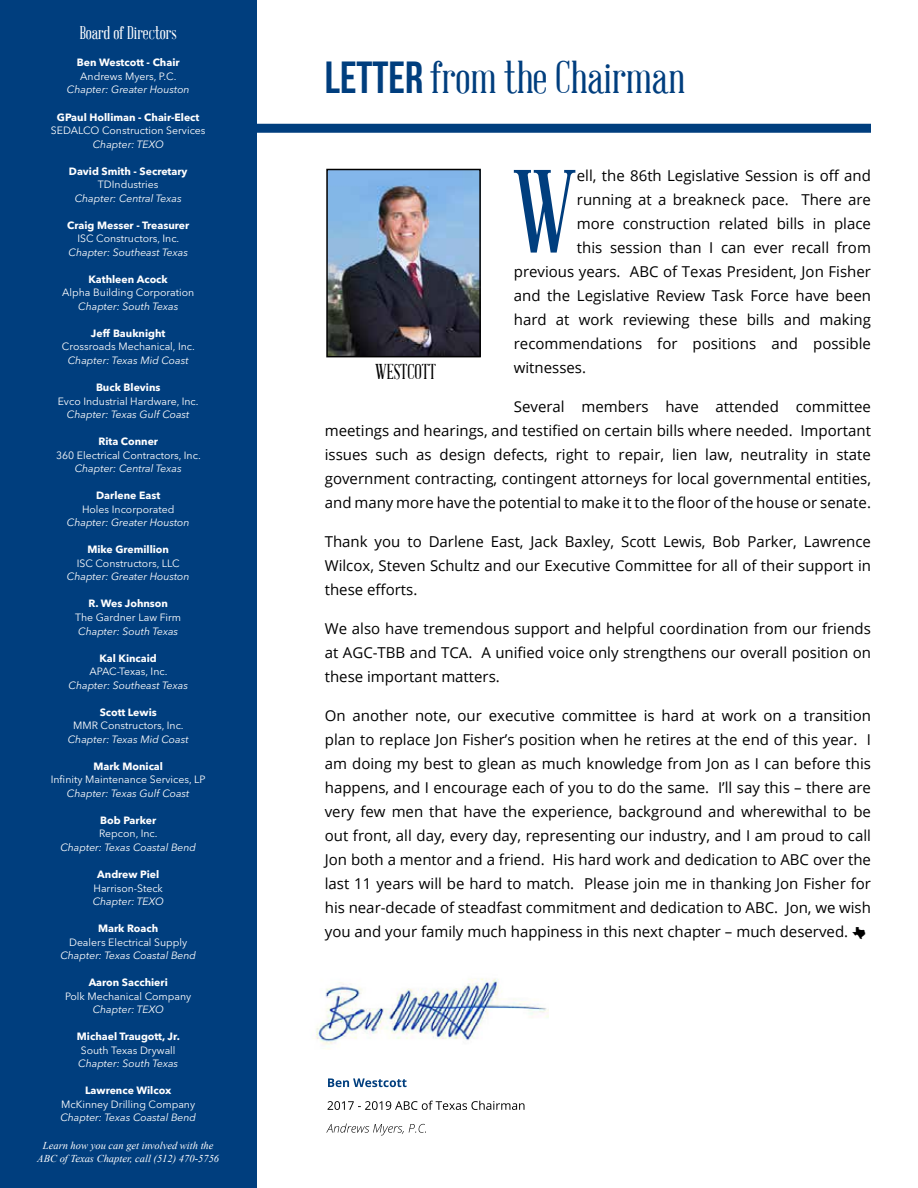
<style>
.page{position:relative;width:918px;height:1188px;background:#fff}
.page>*{position:absolute;margin:0;border:0;box-sizing:border-box;transform-origin:0 0}
.t1{font:115.65px "Abraham Lincoln";color:#003e7e}
.t2{font:45px "Abraham Lincoln";color:#003e7e}
.t3{font:21px "Abraham Lincoln";color:#000}
.t4{font:18px "Abraham Lincoln";color:#fff}
.t5{font:15px/24px "Open Sans";color:#000;text-align:justify}
.t6{font:10.5px "Avenir Next LT Pro";color:#fff}
.t7{font:italic 10.5px "Avenir Next LT Pro";color:#fff}
.t8{font:700 10.5px "Avenir Next LT Pro";color:#fff}
.t9{font:italic 10.5px/13.5px "Times New Roman";color:#fff;text-align:center}
.s1{font-family:"Bebas Neue"}
.s2{font-family:"Ding Maps";font-size:13.5px}
</style>
<div class="page">
<img style="left:313px;top:978px;width:236px;height:71px">
<div style="left:0;top:0;width:256px;height:1188px;background:#003e7e"></div>
<svg style="left:326px;top:1123px;width:100px;height:12px"></svg>
<svg style="left:328px;top:1101px;width:196px;height:9px"></svg>
<svg style="left:328px;top:1078px;width:79px;height:9px"></svg>
<div style="left:256px;top:124px;width:615px;height:9px;background:#003e7e"></div>
<img style="left:329px;top:172px;width:149px;height:182px">
<div style="left:326px;top:169px;width:155px;height:188px;border:2px solid #000"></div>
<p class="t4" style="left:80px;top:24px;width:98px">Board of Directors</p>
<p class="t8" style="left:77px;top:56px;width:104px">Ben Westcott - Chair</p>
<p class="t6" style="left:80px;top:70px;width:98px">Andrews Myers, P.C.</p>
<p class="t7" style="left:67px;top:84px;width:124px">Chapter: Greater Houston</p>
<p class="t8" style="left:57px;top:110px;width:144px">GPaul Holliman - Chair-Elect</p>
<p class="t6" style="left:51px;top:124px;width:156px">SEDALCO Construction Services</p>
<p class="t7" style="left:93px;top:138px;width:73px">Chapter: TEXO</p>
<p class="t8" style="left:69px;top:165px;width:120px">David Smith - Secretary</p>
<p class="t6" style="left:98px;top:178px;width:62px">TDIndustries</p>
<p class="t7" style="left:75px;top:192px;width:109px">Chapter: Central Texas</p>
<p class="t8" style="left:67px;top:219px;width:123px">Craig Messer - Treasurer</p>
<p class="t6" style="left:77px;top:232px;width:103px">ISC Constructors, Inc.</p>
<p class="t7" style="left:68px;top:246px;width:121px">Chapter: Southeast Texas</p>
<p class="t8" style="left:89px;top:273px;width:81px">Kathleen Acock</p>
<p class="t6" style="left:62px;top:286px;width:134px">Alpha Building Corporation</p>
<p class="t7" style="left:78px;top:300px;width:102px">Chapter: South Texas</p>
<p class="t8" style="left:91px;top:327px;width:76px">Jeff Bauknight</p>
<p class="t6" style="left:62px;top:341px;width:134px">Crossroads Mechanical, Inc.</p>
<p class="t7" style="left:68px;top:354px;width:122px">Chapter: Texas Mid Coast</p>
<p class="t8" style="left:96px;top:381px;width:66px">Buck Blevins</p>
<p class="t6" style="left:58px;top:395px;width:142px">Evco Industrial Hardware, Inc.</p>
<p class="t7" style="left:67px;top:408px;width:124px">Chapter: Texas Gulf Coast</p>
<p class="t8" style="left:98px;top:435px;width:61px">Rita Conner</p>
<p class="t6" style="left:56px;top:449px;width:146px">360 Electrical Contractors, Inc.</p>
<p class="t7" style="left:75px;top:462px;width:109px">Chapter: Central Texas</p>
<p class="t8" style="left:96px;top:489px;width:66px">Darlene East</p>
<p class="t6" style="left:82px;top:503px;width:94px">Holes Incorporated</p>
<p class="t7" style="left:67px;top:516px;width:124px">Chapter: Greater Houston</p>
<p class="t8" style="left:87px;top:543px;width:83px">Mike Gremillion</p>
<p class="t6" style="left:77px;top:557px;width:105px">ISC Constructors, LLC</p>
<p class="t7" style="left:67px;top:570px;width:124px">Chapter: Greater Houston</p>
<p class="t8" style="left:88px;top:597px;width:81px">R. Wes Johnson</p>
<p class="t6" style="left:75px;top:611px;width:107px">The Gardner Law Firm</p>
<p class="t7" style="left:78px;top:625px;width:102px">Chapter: South Texas</p>
<p class="t8" style="left:100px;top:651px;width:59px">Kal Kincaid</p>
<p class="t6" style="left:89px;top:665px;width:80px">APAC-Texas, Inc.</p>
<p class="t7" style="left:68px;top:679px;width:121px">Chapter: Southeast Texas</p>
<p class="t8" style="left:100px;top:706px;width:59px">Scott Lewis</p>
<p class="t6" style="left:73px;top:719px;width:112px">MMR Constructors, Inc.</p>
<p class="t7" style="left:68px;top:733px;width:122px">Chapter: Texas Mid Coast</p>
<p class="t8" style="left:93px;top:760px;width:71px">Mark Monical</p>
<p class="t6" style="left:51px;top:773px;width:156px">Infinity Maintenance Services, LP</p>
<p class="t7" style="left:67px;top:787px;width:124px">Chapter: Texas Gulf Coast</p>
<p class="t8" style="left:100px;top:814px;width:57px">Bob Parker</p>
<p class="t6" style="left:99px;top:828px;width:60px">Repcon, Inc.</p>
<p class="t7" style="left:60px;top:841px;width:137px">Chapter: Texas Coastal Bend</p>
<p class="t8" style="left:97px;top:868px;width:63px">Andrew Piel</p>
<p class="t6" style="left:93px;top:882px;width:71px">Harrison-Steck</p>
<p class="t7" style="left:93px;top:895px;width:73px">Chapter: TEXO</p>
<p class="t8" style="left:98px;top:922px;width:62px">Mark Roach</p>
<p class="t6" style="left:69px;top:936px;width:120px">Dealers Electrical Supply</p>
<p class="t7" style="left:60px;top:949px;width:137px">Chapter: Texas Coastal Bend</p>
<p class="t8" style="left:89px;top:976px;width:81px">Aaron Sacchieri</p>
<p class="t6" style="left:65px;top:990px;width:128px">Polk Mechanical Company</p>
<p class="t7" style="left:93px;top:1003px;width:73px">Chapter: TEXO</p>
<p class="t8" style="left:77px;top:1030px;width:104px">Michael Traugott, Jr.</p>
<p class="t6" style="left:81px;top:1044px;width:96px">South Texas Drywall</p>
<p class="t7" style="left:78px;top:1057px;width:102px">Chapter: South Texas</p>
<p class="t8" style="left:85px;top:1084px;width:88px">Lawrence Wilcox</p>
<p class="t6" style="left:61px;top:1098px;width:135px">McKinney Drilling Company</p>
<p class="t7" style="left:60px;top:1112px;width:137px">Chapter: Texas Coastal Bend</p>
<p class="t9" style="left:37px;top:1138px;width:183px">Learn how you can get involved with the<br>ABC of Texas Chapter, call (512) 470-5756</p>
<h2 class="t2" style="left:325px;top:54px;width:362px"><span class="s1">LETTER</span> from the Chairman</h2>
<h1 class="t1" style="left:512px;top:152px;width:66px">W</h1>
<p class="t5" style="left:577px;top:163px;width:296px">ell, the 86th Legislative Session is off and</p>
<p class="t5" style="left:577px;top:187px;width:296px">running at a breakneck pace. There are</p>
<p class="t5" style="left:577px;top:211px;width:296px">more construction related bills in place</p>
<p class="t5" style="left:577px;top:235px;width:296px">this session than I can ever recall from</p>
<p class="t5" style="left:514px;top:259px;width:359px">previous years. ABC of Texas President, Jon Fisher</p>
<p class="t5" style="left:514px;top:283px;width:359px">and the Legislative Review Task Force have been</p>
<p class="t5" style="left:514px;top:307px;width:359px">hard at work reviewing these bills and making</p>
<p class="t5" style="left:514px;top:331px;width:359px">recommendations for positions and possible</p>
<p class="t5" style="left:514px;top:355px;width:74px">witnesses.</p>
<p class="t5" style="left:325px;top:394px;width:548px;text-indent:189px">Several members have attended committee meetings and hearings, and testified on certain bills where needed. Important issues such as design defects, right to repair, lien law, neutrality in state government contracting, contingent attorneys for local governmental entities, and many more have the potential to make it to the floor of the house or senate.</p>
<p class="t5" style="left:325px;top:529px;width:548px">Thank you to Darlene East, Jack Baxley, Scott Lewis, Bob Parker, Lawrence Wilcox, Steven Schultz and our Executive Committee for all of their support in these efforts.</p>
<p class="t5" style="left:325px;top:616px;width:548px">We also have tremendous support and helpful coordination from our friends at AGC-TBB and TCA. A unified voice only strengthens our overall position on these important matters.</p>
<p class="t5" style="left:325px;top:703px;width:548px">On another note, our executive committee is hard at work on a transition plan to replace Jon Fisher’s position when he retires at the end of this year. I am doing my best to glean as much knowledge from Jon as I can before this happens, and I encourage each of you to do the same. I’ll say this – there are very few men that have the experience, background and wherewithal to be out front, all day, every day, representing our industry, and I am proud to call Jon both a mentor and a friend. His hard work and dedication to ABC over the last 11 years will be hard to match. Please join me in thanking Jon Fisher for his near-decade of steadfast commitment and dedication to ABC. Jon, we wish you and your family much happiness in this next chapter – much deserved. <span class="s2">j</span></p>
<h3 class="t3" style="left:375px;top:360px;width:63px">WESTCOTT</h3>
</div>
